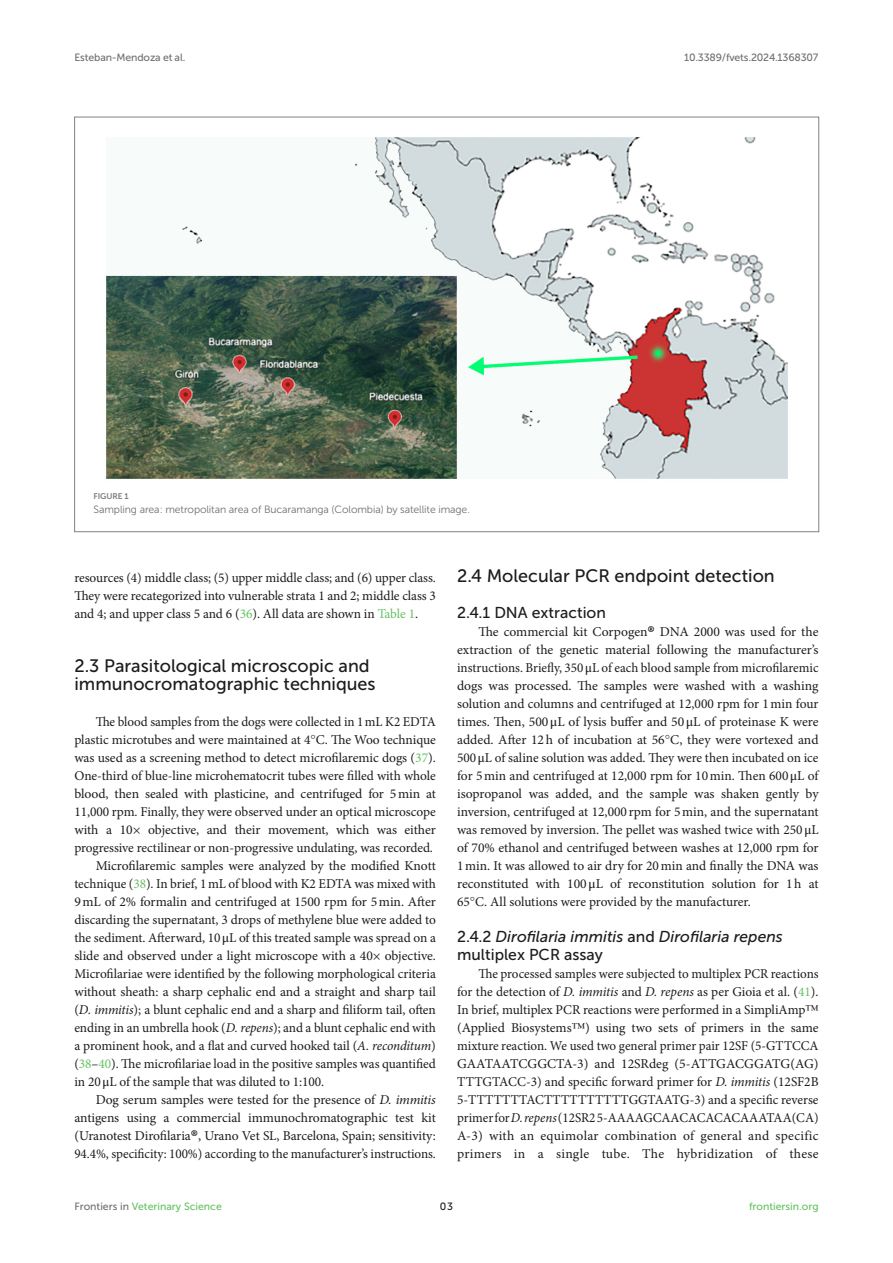
<style>
.page{position:relative;width:893px;height:1263px;background:#fff}
.page>*{position:absolute;margin:0;border:0;box-sizing:border-box;transform-origin:0 0}
.HEAD_2{font:18px/18px "Museo Sans 500";color:#1b1c1b}
.HEAD_3{font:italic 15.75px/18px "Museo Sans 500";color:#1b1c1b}
.HEAD_3_after_HEAD_2{font:15.75px "Museo Sans 500";color:#1b1c1b}
.TEXT_FLUSH{font:13.5px/18px "Minion Pro";letter-spacing:-.005em;color:#1b1c1b;text-align:justify}
.TEXT{font:13.5px/18px "Minion Pro";letter-spacing:-.005em;color:#1b1c1b;text-align:justify}
.FIG_LEG{font:10.5px "Museo Sans 300";letter-spacing:-.01em;color:#706f70}
.t1{font:10.5px "Museo Sans 500";letter-spacing:-.015em;color:#706f70}
.t2{font:10.5px "Museo Sans 500";color:#65c161}
.t3{font:10.5px "Museo Sans 500";color:#1b1c1b}
.FIG_HD{font:8.25px "Museo Sans 700";letter-spacing:-.01em;color:#7e7f7f}
.s1{color:#65c161}
.s2{font-family:"STIX"}
.s3{font-family:"STIX General"}
.s4{font-style:italic}
.s5{font-size:22.5px;color:#000}
.s6{font-style:normal}
.s7{color:#706f70}
</style>
<div class="page">
<img style="left:106px;top:137px;width:682px;height:342px">
<p class="t1" style="left:74px;top:51px;width:112px">Esteban-Mendoza et al.</p>
<p class="t1" style="left:684px;top:51px;width:136px">10.3389/fvets.2024.1368307</p>
<p class="FIG_HD" style="left:94px;top:492px;width:37px">FIGURE 1</p>
<p class="FIG_LEG" style="left:94px;top:503px;width:378px">Sampling area: metropolitan area of Bucaramanga (Colombia) by satellite image.</p>
<p class="TEXT_FLUSH" style="left:74px;top:569px;width:363px">resources (4) middle class; (5) upper middle class; and (6) upper class.<br>They were recategorized into vulnerable strata 1 and 2; middle class 3 and 4; and upper class 5 and 6 (<span class="s1">36</span>). All data are shown in <span class="s1">Table 1</span>.</p>
<p class="HEAD_2" style="left:74px;top:657px;width:303px">2.3 Parasitological microscopic and immunocromatographic techniques</p>
<p class="TEXT_FLUSH" style="left:74px;top:713px;width:363px;text-indent:21px">The blood samples from the dogs were collected in 1mL K2 EDTA plastic microtubes and were maintained at 4<span class="s2">°</span>C. The Woo technique was used as a screening method to detect microfilaremic dogs (<span class="s1">37</span>).<br>One-third of blue-line microhematocrit tubes were filled with whole blood, then sealed with plasticine, and centrifuged for 5min at 11,000 rpm. Finally, they were observed under an optical microscope with a 10× objective, and their movement, which was either progressive rectilinear or non-progressive undulating, was recorded.</p>
<p class="TEXT" style="left:74px;top:857px;width:363px;text-indent:21px">Microfilaremic samples were analyzed by the modified Knott technique (<span class="s1">38</span>). In brief, 1mL of blood with K2 EDTA was mixed with 9mL of 2% formalin and centrifuged at 1500 rpm for 5min. After discarding the supernatant, 3 drops of methylene blue were added to the sediment. Afterward, 10<span class="s3">μ</span>L of this treated sample was spread on a slide and observed under a light microscope with a 40× objective.<br>Microfilariae were identified by the following morphological criteria without sheath: a sharp cephalic end and a straight and sharp tail (<span class="s4">D. immitis</span>); a blunt cephalic end and a sharp and filiform tail, often ending in an umbrella hook (<span class="s4">D. repens</span>); and a blunt cephalic end with a prominent hook, and a flat and curved hooked tail (<span class="s4">A. reconditum</span>) (<span class="s1">38</span>–<span class="s1">40</span>). The microfilariae load in the positive samples was quantified in 20<span class="s3">μ</span>L of the sample that was diluted to 1:100.</p>
<p class="TEXT" style="left:74px;top:1091px;width:363px;text-indent:21px">Dog serum samples were tested for the presence of <span class="s4">D. immitis </span>antigens using a commercial immunochromatographic test kit (Uranotest Dirofilaria<span class="s5">®</span>, Urano Vet SL, Barcelona, Spain; sensitivity:<br>94.4%, specificity: 100%) according to the manufacturer’s instructions.</p>
<p class="HEAD_2" style="left:457px;top:567px;width:319px">2.4 Molecular PCR endpoint detection</p>
<p class="HEAD_3_after_HEAD_2" style="left:457px;top:604px;width:150px">2.4.1 DNA extraction</p>
<p class="TEXT_FLUSH" style="left:457px;top:623px;width:363px;text-indent:21px">The commercial kit Corpogen<span class="s5">®</span> DNA 2000 was used for the extraction of the genetic material following the manufacturer’s instructions. Briefly, 350<span class="s3">μ</span>L of each blood sample from microfilaremic dogs was processed. The samples were washed with a washing solution and columns and centrifuged at 12,000 rpm for 1min four times. Then, 500<span class="s3">μ</span>L of lysis buffer and 50<span class="s3">μ</span>L of proteinase K were added. After 12h of incubation at 56<span class="s2">°</span>C, they were vortexed and 500<span class="s3">μ</span>L of saline solution was added. They were then incubated on ice for 5min and centrifuged at 12,000 rpm for 10min. Then 600<span class="s3">μ</span>L of isopropanol was added, and the sample was shaken gently by inversion, centrifuged at 12,000 rpm for 5min, and the supernatant was removed by inversion. The pellet was washed twice with 250<span class="s3">μ</span>L of 70% ethanol and centrifuged between washes at 12,000 rpm for 1min. It was allowed to air dry for 20min and finally the DNA was reconstituted with 100<span class="s3">μ</span>L of reconstitution solution for 1h at 65<span class="s2">°</span>C. All solutions were provided by the manufacturer.</p>
<p class="HEAD_3" style="left:457px;top:928px;width:327px"><span class="s6">2.4.2</span> Dirofilaria immitis <span class="s6">and</span> Dirofilaria repens <span class="s6">multiplex PCR assay</span></p>
<p class="TEXT_FLUSH" style="left:457px;top:965px;width:363px;text-indent:21px">The processed samples were subjected to multiplex PCR reactions for the detection of <span class="s4">D. immitis</span> and <span class="s4">D. repens</span> as per Gioia et al. (<span class="s1">41</span>).<br>In brief, multiplex PCR reactions were performed in a SimpliAmp<span class="s2">™ </span>(Applied Biosystems<span class="s2">™</span>) using two sets of primers in the same mixture reaction. We used two general primer pair 12SF (5-GTTCCA GAATAATCGGCTA-3) and 12SRdeg (5-ATTGACGGATG(AG)<br>TTTGTACC-3) and specific forward primer for <span class="s4">D. immitis</span> (12SF2B 5-TTTTTTTACTTTTTTTTTTGGTAATG-3) and a specific reverse primer for <span class="s4">D. repens</span> (12SR2 5-AAAAGCAACACACACAAATAA(CA)<br>A-3) with an equimolar combination of general and specific primers in a single tube. The hybridization of these</p>
<p class="t2" style="left:74px;top:1200px;width:149px"><span class="s7">Frontiers in</span> Veterinary Science</p>
<p class="t3" style="left:440px;top:1200px;width:15px">03</p>
<p class="t2" style="left:749px;top:1200px;width:71px">frontiersin.org</p>
</div>
